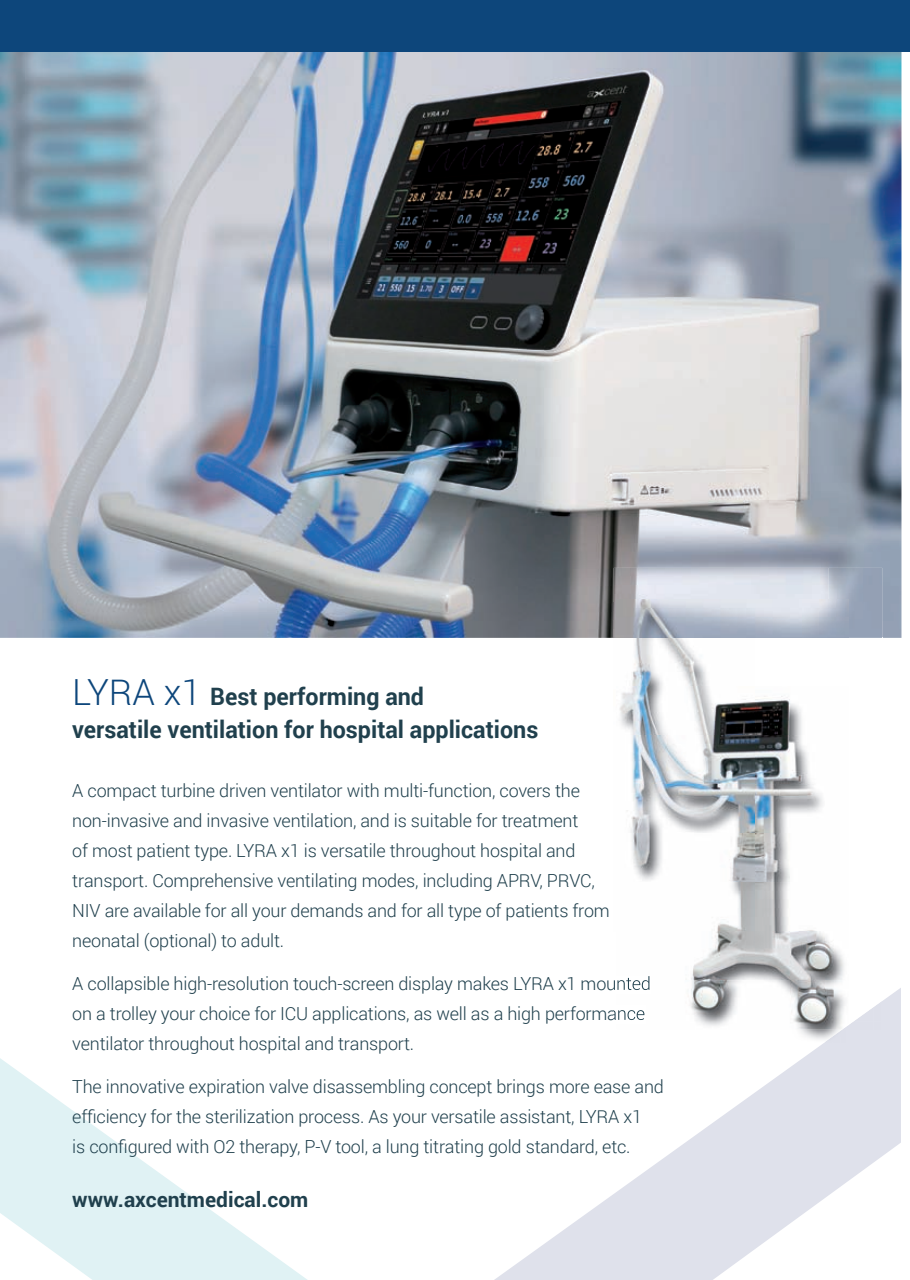
<style>
.page{position:relative;width:910px;height:1280px;background:#fff}
.page>*{position:absolute;margin:0;border:0;box-sizing:border-box;transform-origin:0 0}
.t1{font:700 24px/33px "Roboto";color:#20404d}
.t2{font:700 21px "Roboto";color:#20404d}
.t3{font:300 18px/30px "Roboto";letter-spacing:-.01em;color:#20404d}
.s1{font-weight:300;font-size:36px;color:#0d467b}
</style>
<div class="page">
<svg style="left:0;top:1058px;width:307px;height:222px"></svg>
<svg style="left:494px;top:981px;width:407px;height:299px"></svg>
<img style="left:0;top:51px;width:901px;height:587px">
<img style="left:617px;top:1029px;width:208px;height:13px">
<img style="left:825px;top:1029px;width:23px;height:13px">
<img style="left:614px;top:603px;width:3px;height:426px">
<img style="left:848px;top:981px;width:34px;height:20px">
<img style="left:848px;top:1001px;width:34px;height:28px">
<img style="left:614px;top:568px;width:214px;height:35px">
<img style="left:828px;top:568px;width:54px;height:70px">
<img style="left:614px;top:976px;width:3px;height:18px">
<img style="left:614px;top:1006px;width:3px;height:18px">
<img style="left:617px;top:600px;width:231px;height:429px">
<svg style="left:843px;top:1025px;width:5px;height:4px"></svg>
<img style="left:617px;top:976px;width:34px;height:18px">
<img style="left:617px;top:1006px;width:28px;height:18px">
<div style="left:0;top:0;width:910px;height:51px;background:#0d467b"></div>
<h1 class="t1" style="left:72px;top:679px;width:468px"><span class="s1">LYRA x1</span> Best performing and<br>versatile ventilation for hospital applications</h1>
<p class="t3" style="left:72px;top:775px;width:539px">A compact turbine driven ventilator with multi-function, covers the non-invasive and invasive ventilation, and is suitable for treatment<br>of most patient type. LYRA x1 is versatile throughout hospital and transport. Comprehensive ventilating modes, including APRV, PRVC, NIV are available for all your demands and for all type of patients from neonatal (optional) to adult.</p>
<p class="t3" style="left:72px;top:968px;width:580px">A collapsible high-resolution touch-screen display makes LYRA x1 mounted on a trolley your choice for ICU applications, as well as a high performance ventilator throughout hospital and transport.</p>
<p class="t3" style="left:72px;top:1071px;width:593px">The innovative expiration valve disassembling concept brings more ease and efficiency for the sterilization process. As your versatile assistant, LYRA x1<br>is configured with O2 therapy, P-V tool, a lung titrating gold standard, etc.</p>
<p class="t2" style="left:72px;top:1185px;width:238px">www.axcentmedical.com</p>
</div>
